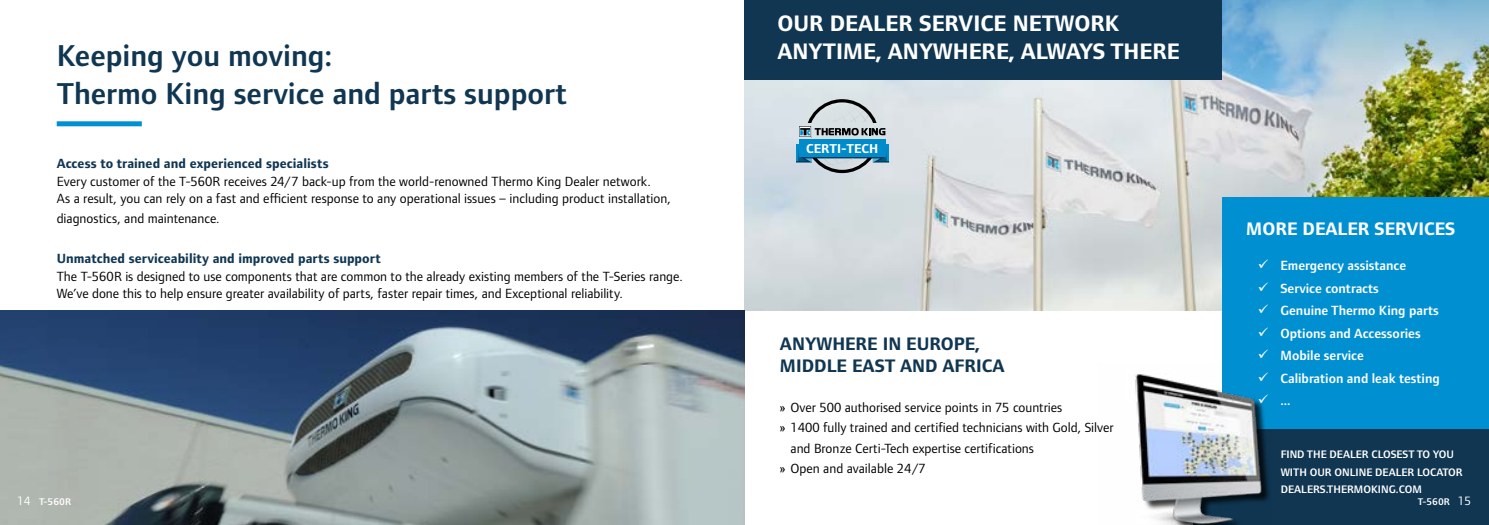
<style>
.page{position:relative;width:1489px;height:525px;background:#fff}
.page>*{position:absolute;margin:0;border:0;box-sizing:border-box;transform-origin:0 0}
.t1{font:600 31.25px/37.5px "Foundry Form Sans";color:#103652}
.t2{font:700 23.25px/27.9px "Foundry Form Sans";color:#fff}
.t3{font:700 18.75px/22.5px "Foundry Form Sans";color:#103652}
.t4{font:700 18.75px "Foundry Form Sans";color:#fff}
.t5{font:13.75px/17.5px "Foundry Form Sans";color:#000}
.t6{font:600 13.75px/22.5px "Foundry Form Sans";color:#fff}
.t7{font:700 13.75px "Foundry Form Sans";letter-spacing:.005em;color:#103652}
.t8{font:700 13.38px "Foundry Form Sans Blonde";color:#fff}
.t9{font:600 11.25px/17.5px "Foundry Form Sans";color:#fff}
.t10{font:600 10px "Foundry Form Sans";color:#fff}
.s1{font-weight:400;font-size:12.5px}
</style>
<div class="page">
<img style="left:744px;top:79px;width:744px;height:231px">
<div style="left:1193px;top:428px;width:295px;height:96px;background:#103652"></div>
<div style="left:1222px;top:197px;width:266px;height:231px;background:#0090d2"></div>
<img style="left:0;top:310px;width:744px;height:214px">
<img style="left:1135px;top:374px;width:136px;height:150px">
<svg style="left:1222px;top:0;width:266px;height:79px"></svg>
<div style="left:57px;top:121px;width:85px;height:5px;background:#0090d2"></div>
<div style="left:744px;top:0;width:478px;height:79px;background:#103652"></div>
<svg style="left:796px;top:99px;width:93px;height:74px"></svg>
<svg style="left:1258px;top:374px;width:10px;height:7px"></svg>
<svg style="left:1258px;top:394px;width:10px;height:9px"></svg>
<h1 class="t1" style="left:57px;top:37px;width:512px">Keeping you moving:<br>Thermo King service and parts support</h1>
<p class="t7" style="left:57px;top:155px;width:273px">Access to trained and experienced specialists</p>
<p class="t5" style="left:57px;top:172px;width:615px">Every customer of the T-560R receives 24/7 back-up from the world-renowned Thermo King Dealer network.<br>As a result, you can rely on a fast and efficient response to any operational issues – including product installation,</p>
<p class="t5" style="left:57px;top:210px;width:164px">diagnostics, and maintenance.</p>
<p class="t7" style="left:57px;top:250px;width:325px">Unmatched serviceability and improved parts support</p>
<p class="t5" style="left:57px;top:267px;width:627px">The T-560R is designed to use components that are common to the already existing members of the T-Series range.<br>We’ve done this to help ensure greater availability of parts, faster repair times, and Exceptional reliability.</p>
<h2 class="t2" style="left:777px;top:9px;width:404px">OUR DEALER SERVICE NETWORK<br>ANYTIME, ANYWHERE, ALWAYS THERE</h2>
<p class="t8" style="left:806px;top:141px;width:74px">CERTI-TECH</p>
<h3 class="t3" style="left:780px;top:332px;width:226px">ANYWHERE IN EUROPE,<br>MIDDLE EAST AND AFRICA</h3>
<p class="t5" style="left:780px;top:399px;width:284px">» Over 500 authorised service points in 75 countries</p>
<p class="t5" style="left:780px;top:419px;width:335px">» 1400 fully trained and certified technicians with Gold, Silver</p>
<p class="t5" style="left:790px;top:439px;width:245px">and Bronze Certi-Tech expertise certifications</p>
<p class="t5" style="left:780px;top:459px;width:147px">» Open and available 24/7</p>
<h3 class="t4" style="left:1246px;top:217px;width:211px">MORE DEALER SERVICES</h3>
<p class="t6" style="left:1280px;top:254px;width:161px">Emergency assistance<br>Service contracts<br>Genuine Thermo King parts<br>Options and Accessories<br>Mobile service<br>Calibration and leak testing ...</p>
<p class="t9" style="left:1280px;top:445px;width:183px">FIND THE DEALER CLOSEST TO YOU<br>WITH OUR ONLINE DEALER LOCATOR<br>DEALERS.THERMOKING.COM</p>
<p class="t10" style="left:17px;top:495px;width:56px"><span class="s1">14</span> T-560R</p>
<p class="t10" style="left:1417px;top:495px;width:55px">T-560R <span class="s1">15</span></p>
</div>
